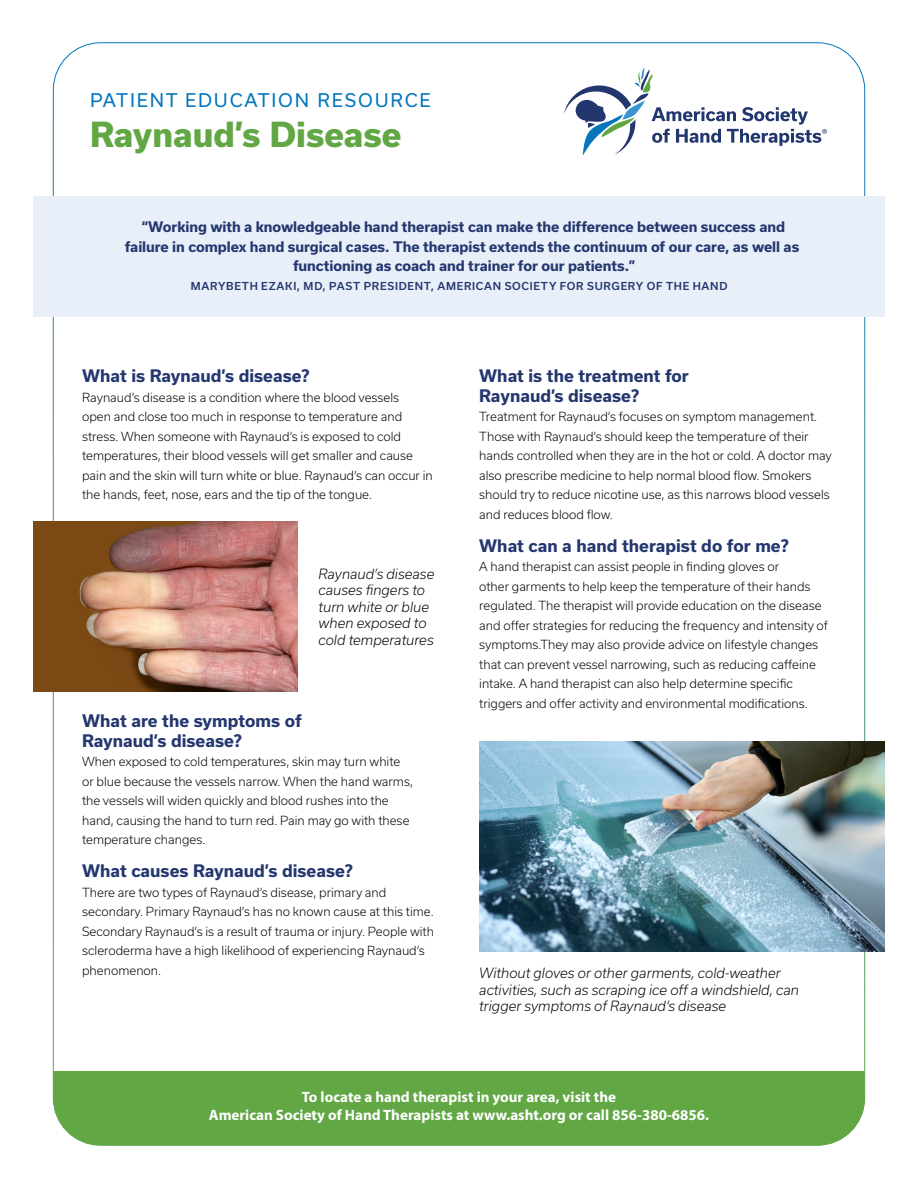
<style>
.page{position:relative;width:918px;height:1188px;background:#fff}
.page>*{position:absolute;margin:0;border:0;box-sizing:border-box;transform-origin:0 0}
.t1{font:800 33px "Usual";color:#61a744}
.t2{font:18px "Usual";letter-spacing:.1em;color:#0176bc}
.t3{font:700 16.5px/19.5px "Usual";color:#24376f}
.t4{font:700 15px/18px "Myriad Pro";color:#fff;text-align:center}
.t5{font:700 13.95px/19.5px "Usual";letter-spacing:-.005em;color:#24376f;text-align:center}
.t6{font:italic 300 13.5px/16.5px "Usual";color:#000}
.t7{font:300 12px/19.5px "Usual";color:#000}
.t8{font:500 10.5px "Usual";letter-spacing:.07em;color:#24376f}
</style>
<div class="page">
<div style="left:53px;top:1071px;width:812px;height:74px;background:#61a744"></div>
<div style="left:33px;top:197px;width:852px;height:120px;background:#e9eff9"></div>
<svg style="left:564px;top:68px;width:263px;height:87px"></svg>
<img style="left:479px;top:741px;width:406px;height:210px">
<img style="left:33px;top:522px;width:264px;height:169px">
<h2 class="t2" style="left:90px;top:90px;width:342px">PATIENT EDUCATION RESOURCE</h2>
<h1 class="t1" style="left:90px;top:115px;width:313px">Raynaud’s Disease</h1>
<p class="t5" style="left:125px;top:217px;width:676px">“Working with a knowledgeable hand therapist can make the difference between success and failure in complex hand surgical cases. The therapist extends the continuum of our care, as well as functioning as coach and trainer for our patients.”</p>
<p class="t8" style="left:191px;top:280px;width:538px">MARYBETH EZAKI, MD, PAST PRESIDENT, AMERICAN SOCIETY FOR SURGERY OF THE HAND</p>
<h3 class="t3" style="left:82px;top:366px;width:229px">What is Raynaud’s disease?</h3>
<p class="t7" style="left:82px;top:387px;width:352px">Raynaud’s disease is a condition where the blood vessels<br>open and close too much in response to temperature and stress. When someone with Raynaud’s is exposed to cold temperatures, their blood vessels will get smaller and cause pain and the skin will turn white or blue. Raynaud’s can occur in the hands, feet, nose, ears and the tip of the tongue.</p>
<p class="t6" style="left:319px;top:565px;width:117px">Raynaud’s disease causes fingers to turn white or blue when exposed to cold temperatures</p>
<h3 class="t3" style="left:82px;top:711px;width:221px">What are the symptoms of<br>Raynaud’s disease?</h3>
<p class="t7" style="left:82px;top:752px;width:332px">When exposed to cold temperatures, skin may turn white or blue because the vessels narrow. When the hand warms, the vessels will widen quickly and blood rushes into the hand, causing the hand to turn red. Pain may go with these temperature changes.</p>
<h3 class="t3" style="left:82px;top:861px;width:272px">What causes Raynaud’s disease?</h3>
<p class="t7" style="left:82px;top:882px;width:353px">There are two types of Raynaud’s disease, primary and secondary. Primary Raynaud’s has no known cause at this time.<br>Secondary Raynaud’s is a result of trauma or injury. People with scleroderma have a high likelihood of experiencing Raynaud’s phenomenon.</p>
<h3 class="t3" style="left:479px;top:366px;width:211px">What is the treatment for<br>Raynaud’s disease?</h3>
<p class="t7" style="left:479px;top:407px;width:354px">Treatment for Raynaud’s focuses on symptom management.<br>Those with Raynaud’s should keep the temperature of their hands controlled when they are in the hot or cold. A doctor may also prescribe medicine to help normal blood flow. Smokers should try to reduce nicotine use, as this narrows blood vessels and reduces blood flow.</p>
<h3 class="t3" style="left:479px;top:536px;width:311px">What can a hand therapist do for me?</h3>
<p class="t7" style="left:479px;top:557px;width:350px">A hand therapist can assist people in finding gloves or<br>other garments to help keep the temperature of their hands regulated. The therapist will provide education on the disease and offer strategies for reducing the frequency and intensity of symptoms.They may also provide advice on lifestyle changes that can prevent vessel narrowing, such as reducing caffeine intake. A hand therapist can also help determine specific triggers and offer activity and environmental modifications.</p>
<p class="t6" style="left:479px;top:965px;width:321px">Without gloves or other garments, cold-weather activities, such as scraping ice off a windshield, can trigger symptoms of Raynaud’s disease</p>
<p class="t4" style="left:209px;top:1087px;width:502px">To locate a hand therapist in your area, visit the<br>American Society of Hand Therapists at www.asht.org or call 856-380-6856.</p>
</div>
